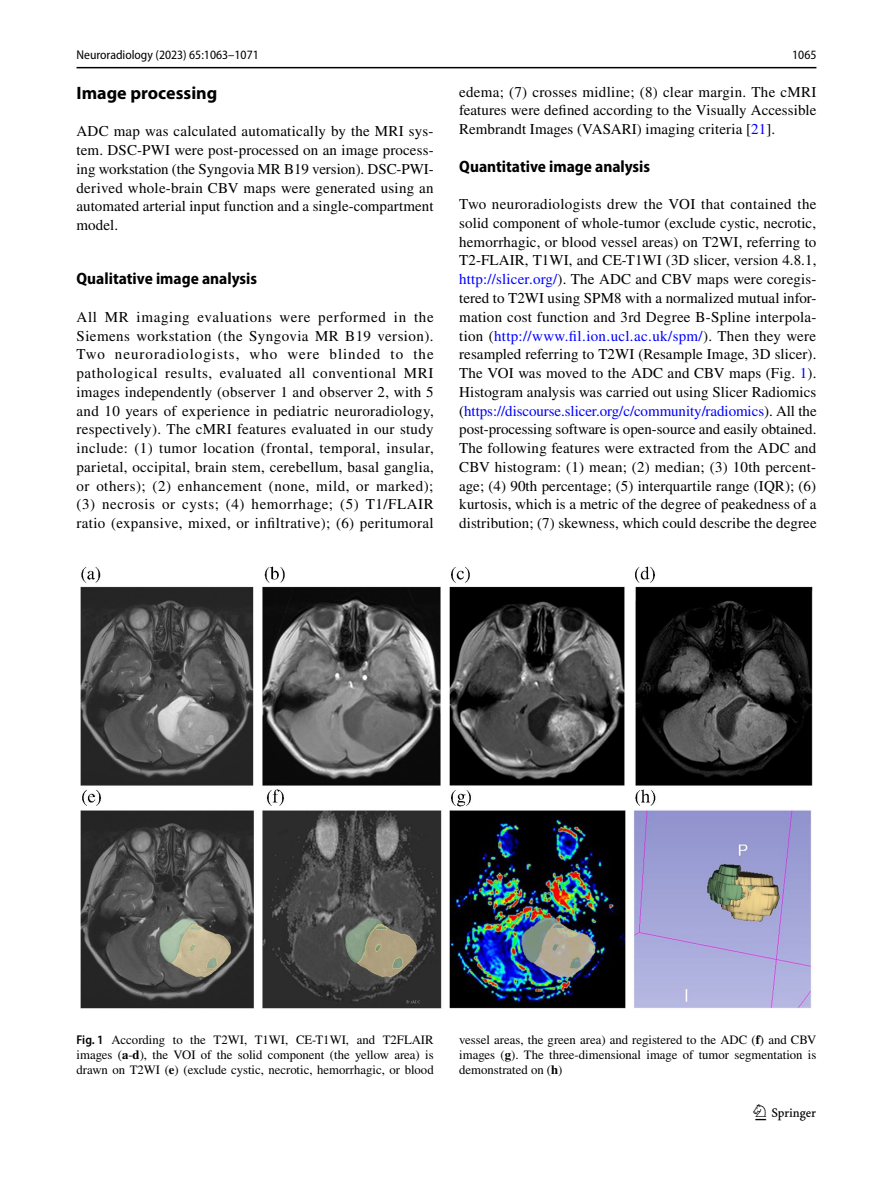
<style>
.page{position:relative;width:893px;height:1187px;background:#fff}
.page>*{position:absolute;margin:0;border:0;box-sizing:border-box;transform-origin:0 0}
.t1{font:22.5px "Springnew Regular 3";color:#000}
.t2{font:700 18px "Myriad Pro";color:#000}
.t3{font:700 semi-condensed 16.5px "Myriad Pro";color:#000}
.t4{font:15px/18.8px "STIX";letter-spacing:.005em;color:#000;text-align:justify}
.t5{font:12.75px/15px "STIX";color:#000;text-align:justify}
.t6{font:semi-condensed 12.75px "Myriad Pro";color:#000}
.s1{color:#00f}
.s2{font-family:"Myriad Pro";font-weight:600;font-stretch:semi-condensed}
.s3{font-weight:700}
</style>
<div class="page">
<hr style="left:77px;top:67px;width:739px;height:1px;background:#000">
<img style="left:81px;top:566px;width:731px;height:442px">
<p class="t6" style="left:77px;top:48px;width:184px">Neuroradiology (2023) 65:1063–1071</p>
<p class="t6" style="left:792px;top:48px;width:26px">1065</p>
<p class="t2" style="left:77px;top:81px;width:142px">Image processing</p>
<p class="t4" style="left:77px;top:123px;width:359px">ADC map was calculated automatically by the MRI sys&shy;tem. DSC-PWI were post-processed on an image process&shy;ing workstation (the Syngovia MR B19 version). DSC-PWI&shy;derived whole-brain CBV maps were generated using an automated arterial input function and a single-compartment model.</p>
<p class="t3" style="left:77px;top:269px;width:182px">Qualitative image analysis</p>
<p class="t4" style="left:77px;top:308px;width:359px">All MR imaging evaluations were performed in the Siemens workstation (the Syngovia MR B19 version).<br>Two neuroradiologists, who were blinded to the pathological results, evaluated all conventional MRI images independently (observer 1 and observer 2, with 5 and 10 years of experience in pediatric neuroradiology, respectively). The cMRI features evaluated in our study include: (1) tumor location (frontal, temporal, insular, parietal, occipital, brain stem, cerebellum, basal ganglia, or others); (2) enhancement (none, mild, or marked); (3) necrosis or cysts; (4) hemorrhage; (5) T1/FLAIR ratio (expansive, mixed, or infiltrative); (6) peritumoral</p>
<p class="t4" style="left:459px;top:83px;width:359px">edema; (7) crosses midline; (8) clear margin. The cMRI features were defined according to the Visually Accessible Rembrandt Images (VASARI) imaging criteria [<span class="s1">21</span>].</p>
<p class="t3" style="left:459px;top:157px;width:192px">Quantitative image analysis</p>
<p class="t4" style="left:459px;top:196px;width:359px">Two neuroradiologists drew the VOI that contained the solid component of whole-tumor (exclude cystic, necrotic, hemorrhagic, or blood vessel areas) on T2WI, referring to T2-FLAIR, T1WI, and CE-T1WI (3D slicer, version 4.8.1, <span class="s1">http://slicer.org/</span>). The ADC and CBV maps were coregis&shy;tered to T2WI using SPM8 with a normalized mutual infor&shy;mation cost function and 3rd Degree B-Spline interpola&shy;tion (<span class="s1">http://www.fil.ion.ucl.ac.uk/spm/</span>). Then they were resampled referring to T2WI (Resample Image, 3D slicer).<br>The VOI was moved to the ADC and CBV maps (Fig. <span class="s1">1</span>).<br>Histogram analysis was carried out using Slicer Radiomics (<span class="s1">https://discourse.slicer.org/c/community/radiomics</span>). All the post-processing software is open-source and easily obtained.<br>The following features were extracted from the ADC and CBV histogram: (1) mean; (2) median; (3) 10th percent&shy;age; (4) 90th percentage; (5) interquartile range (IQR); (6) kurtosis, which is a metric of the degree of peakedness of a distribution; (7) skewness, which could describe the degree</p>
<p class="t5" style="left:77px;top:1032px;width:359px"><span class="s2">Fig. 1</span> According to the T2WI, T1WI, CE-T1WI, and T2FLAIR images (<span class="s3">a</span>-<span class="s3">d</span>), the VOI of the solid component (the yellow area) is drawn on T2WI (<span class="s3">e</span>) (exclude cystic, necrotic, hemorrhagic, or blood</p>
<p class="t5" style="left:459px;top:1032px;width:359px">vessel areas, the green area) and registered to the ADC (<span class="s3">f</span>) and CBV images (<span class="s3">g</span>). The three-dimensional image of tumor segmentation is demonstrated on (<span class="s3">h</span>)</p>
<h1 class="t1" style="left:755px;top:1104px;width:62px">1 3</h1>
</div>
